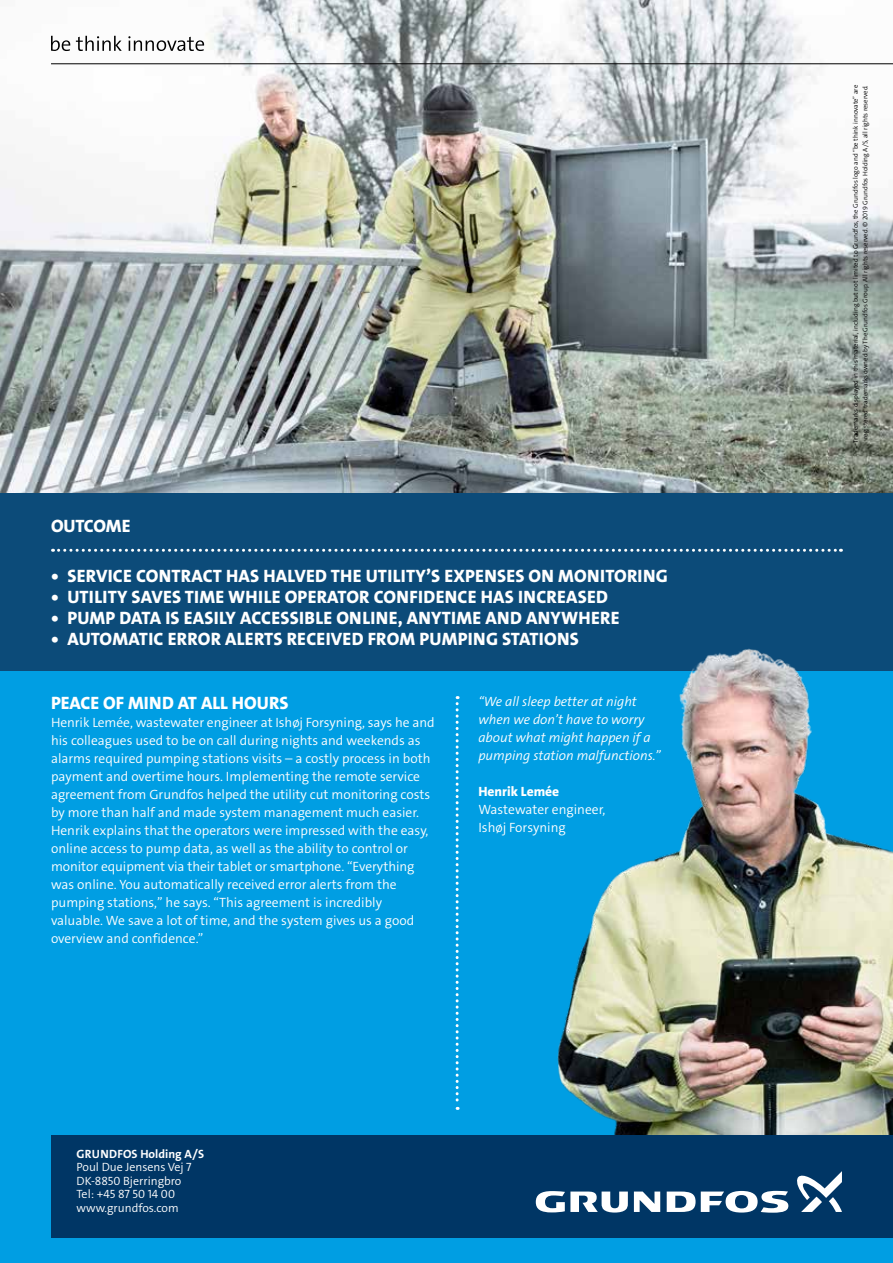
<style>
.page{position:relative;width:893px;height:1263px;background:#fff}
.page>*{position:absolute;margin:0;border:0;box-sizing:border-box;transform-origin:0 0}
.t1{font:18px "Grundfos The Sans V2 OT 8 XB";letter-spacing:.015em;color:#fff}
.t2{font:18px "Grundfos The Sans V2 OT 8 XB";letter-spacing:-.01em;color:#fff}
.t3{font:13.5px/18px "Grundfos The Sans V2 OT 4 SL";color:#fff}
.t4{font:13.5px/18px "Grundfos The Sans V2 OT 4 SL Italic";color:#fff}
.t5{font:13.5px "Grundfos The Sans V2 OT 8 XB";color:#fff}
.t6{font:12px/13.5px "Grundfos The Sans V2 OT 4 SL";color:#fff}
.t7{font:12px "Grundfos The Sans V2 OT 7 B";letter-spacing:.01em;color:#fff}
.t8{font:6.75px/9.8px "Grundfos The Sans V2 OT 4 SL";color:#000;text-align:center}
</style>
<div class="page">
<img style="left:0;top:0;width:893px;height:493px">
<div style="left:0;top:649px;width:893px;height:614px;background:#009ee3"></div>
<div style="left:0;top:493px;width:893px;height:177px;background:#0c4b79"></div>
<svg style="left:456px;top:696px;width:3px;height:414px"></svg>
<svg style="left:53px;top:549px;width:788px;height:3px"></svg>
<img style="left:477px;top:648px;width:416px;height:487px">
<div style="left:51px;top:1135px;width:842px;height:102px;background:#003665"></div>
<hr style="left:51px;top:63px;width:842px;height:1px;background:#000">
<svg style="left:634px;top:1191px;width:26px;height:21px"></svg>
<svg style="left:536px;top:1191px;width:92px;height:21px"></svg>
<svg style="left:667px;top:1191px;width:121px;height:22px"></svg>
<svg style="left:797px;top:1171px;width:45px;height:41px"></svg>
<svg style="left:51px;top:36px;width:19px;height:15px"></svg>
<svg style="left:76px;top:36px;width:46px;height:15px"></svg>
<svg style="left:128px;top:36px;width:76px;height:15px"></svg>
<h1 class="t2" style="left:51px;top:514px;width:81px">OUTCOME</h1>
<h1 class="t1" style="left:51px;top:564px;width:618px">• SERVICE CONTRACT HAS HALVED THE UTILITY’S EXPENSES ON MONITORING</h1>
<h1 class="t1" style="left:51px;top:585px;width:559px">• UTILITY SAVES TIME WHILE OPERATOR CONFIDENCE HAS INCREASED</h1>
<h1 class="t1" style="left:51px;top:606px;width:570px">• PUMP DATA IS EASILY ACCESSIBLE ONLINE, ANYTIME AND ANYWHERE</h1>
<h1 class="t1" style="left:51px;top:627px;width:529px">• AUTOMATIC ERROR ALERTS RECEIVED FROM PUMPING STATIONS</h1>
<h1 class="t1" style="left:51px;top:692px;width:239px">PEACE OF MIND AT ALL HOURS</h1>
<p class="t3" style="left:51px;top:714px;width:385px">Henrik Lemée, wastewater engineer at Ishøj Forsyning, says he and his colleagues used to be on call during nights and weekends as alarms required pumping stations visits – a costly process in both payment and overtime hours. Implementing the remote service agreement from Grundfos helped the utility cut monitoring costs by more than half and made system management much easier.<br>Henrik explains that the operators were impressed with the easy, online access to pump data, as well as the ability to control or monitor equipment via their tablet or smartphone. “Everything was online. You automatically received error alerts from the pumping stations,” he says. “This agreement is incredibly valuable. We save a lot of time, and the system gives us a good overview and confidence.”</p>
<p class="t4" style="left:478px;top:693px;width:184px">“We all sleep better at night when we don’t have to worry about what might happen if a pumping station malfunctions.”</p>
<p class="t5" style="left:478px;top:783px;width:82px">Henrik Lemée</p>
<p class="t3" style="left:478px;top:801px;width:129px">Wastewater engineer,<br>Ishøj Forsyning</p>
<p class="t7" style="left:77px;top:1146px;width:129px">GRUNDFOS Holding A/S</p>
<p class="t6" style="left:77px;top:1161px;width:117px">Poul Due Jensens Vej 7<br>DK-8850 Bjerringbro<br>Tel: +45 87 50 14 00 www.grundfos.com</p>
<p class="t8" style="left:851px;top:443px;width:359px;rotate:-90deg">Trademarks displayed in this material, including but not limited to Grundfos, the Grundfos logo and “be think innovate” are registered trademarks owned by The Grundfos Group. All rights reserved. © 2019 Grundfos Holding A/S, all rights reserved.</p>
</div>
